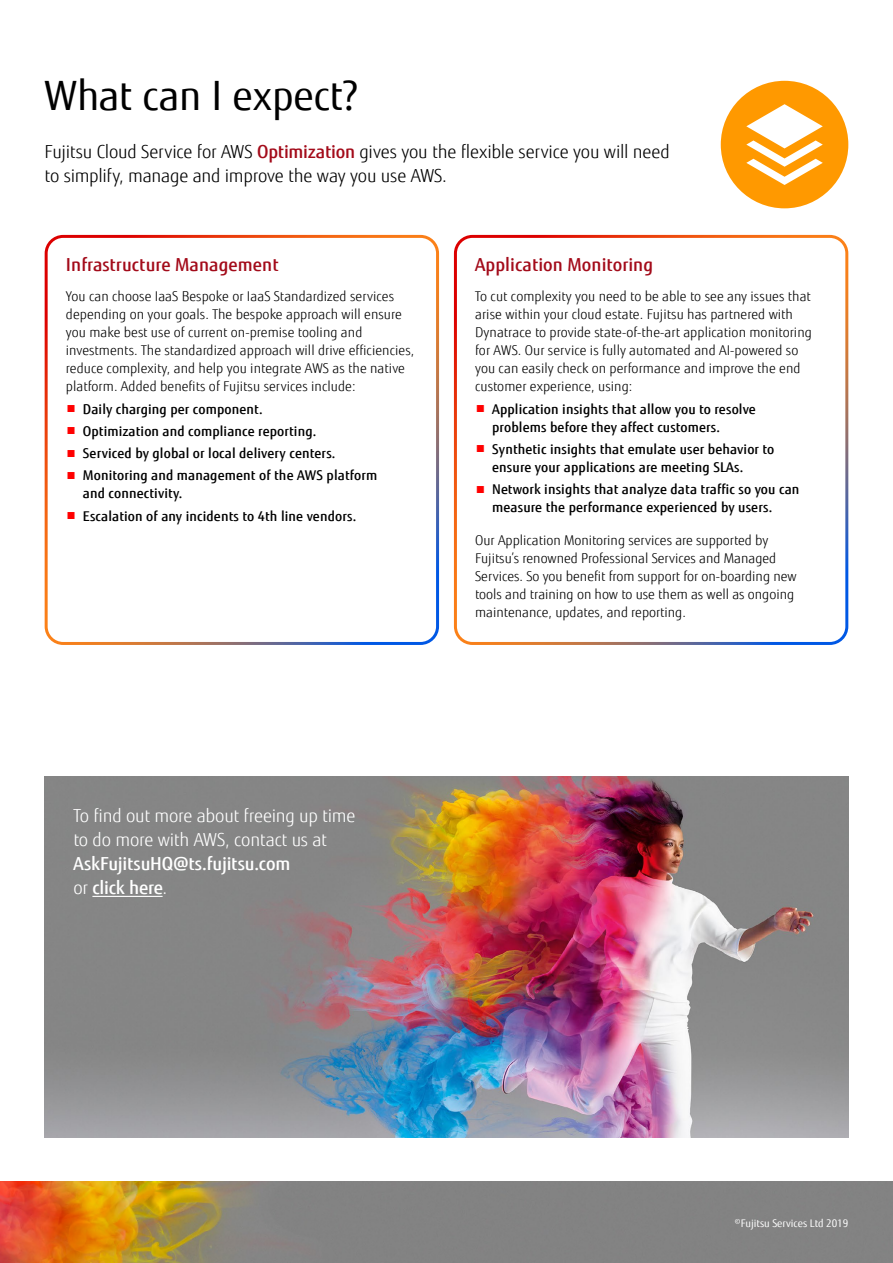
<style>
.page{position:relative;width:893px;height:1263px;background:#fff}
.page>*{position:absolute;margin:0;border:0;box-sizing:border-box;transform-origin:0 0}
.t1{font:40.5px "Fujitsu Sans";color:#000}
.t2{font:300 18px/24px "Fujitsu Sans";letter-spacing:-.01em;color:#000}
.IT_Future_subheads{font:300 18px/24px "Fujitsu Sans";letter-spacing:-.01em;color:#fff}
.t3{font:500 18px "Fujitsu Sans";letter-spacing:.005em;color:#a30b1a}
.Bullets_Numbered{font:300 13.5px/18px "Fujitsu Sans";letter-spacing:.005em;color:#000}
.t4{font:500 13.5px/18px "Fujitsu Sans";letter-spacing:.01em;color:#000}
.IT_Future_subheads-2{font:10.5px "Fujitsu Sans";color:#fff}
.s1{font-weight:500;color:#a30b1a}
.s2{font-weight:300;color:#f00}
.s3{font-weight:500}
</style>
<div class="page">
<div style="left:45px;top:235px;width:394px;height:410px;border:3px solid #fff;border-radius:17px"></div>
<div style="left:454px;top:235px;width:394px;height:410px;border:3px solid #fff;border-radius:17px"></div>
<div style="left:721px;top:81px;width:127px;height:127px;background:#f90;border-radius:50%"></div>
<svg style="left:746px;top:104px;width:77px;height:81px"></svg>
<img style="left:0;top:1182px;width:893px;height:81px">
<img style="left:44px;top:777px;width:804px;height:361px">
<hr style="left:92px;top:896px;width:71px;height:1px;background:#fff">
<p class="t1" style="left:45px;top:70px;width:315px">What can I expect?</p>
<p class="t2" style="left:45px;top:139px;width:627px">Fujitsu Cloud Service for AWS <span class="s1">Optimization</span> gives you the flexible service you will need to simplify, manage and improve the way you use AWS.</p>
<h2 class="t3" style="left:66px;top:253px;width:214px">Infrastructure Management</h2>
<p class="Bullets_Numbered" style="left:66px;top:288px;width:350px">You can choose IaaS Bespoke or IaaS Standardized services depending on your goals. The bespoke approach will ensure you make best use of current on-premise tooling and investments. The standardized approach will drive efficiencies, reduce complexity, and help you integrate AWS as the native platform. Added benefits of Fujitsu services include:</p>
<p class="t4" style="left:66px;top:400px;width:198px"><span class="s2">■</span> Daily charging per component.</p>
<p class="t4" style="left:66px;top:422px;width:252px"><span class="s2">■</span> Optimization and compliance reporting.</p>
<p class="t4" style="left:66px;top:444px;width:271px"><span class="s2">■</span> Serviced by global or local delivery centers.</p>
<p class="t4" style="left:83px;top:467px;width:296px;text-indent:-17px"><span class="s2">■</span> Monitoring and management of the AWS platform and connectivity.</p>
<p class="t4" style="left:66px;top:507px;width:292px"><span class="s2">■</span> Escalation of any incidents to 4th line vendors.</p>
<h2 class="t3" style="left:475px;top:253px;width:179px">Application Monitoring</h2>
<p class="Bullets_Numbered" style="left:475px;top:288px;width:338px">To cut complexity you need to be able to see any issues that arise within your cloud estate. Fujitsu has partnered with Dynatrace to provide state-of-the-art application monitoring for AWS. Our service is fully automated and AI-powered so you can easily check on performance and improve the end customer experience, using:</p>
<p class="t4" style="left:492px;top:400px;width:265px;text-indent:-17px"><span class="s2">■</span> Application insights that allow you to resolve problems before they affect customers.</p>
<p class="t4" style="left:492px;top:440px;width:284px;text-indent:-17px"><span class="s2">■</span> Synthetic insights that emulate user behavior to ensure your applications are meeting SLAs.</p>
<p class="t4" style="left:492px;top:480px;width:309px;text-indent:-17px"><span class="s2">■</span> Network insights that analyze data traffic so you can measure the performance experienced by users.</p>
<p class="Bullets_Numbered" style="left:475px;top:532px;width:323px">Our Application Monitoring services are supported by Fujitsu’s renowned Professional Services and Managed Services. So you benefit from support for on-boarding new tools and training on how to use them as well as ongoing maintenance, updates, and reporting.</p>
<p class="IT_Future_subheads" style="left:73px;top:804px;width:284px">To find out more about freeing up time to do more with AWS, contact us at<br><span class="s3">AskFujitsuHQ@ts.fujitsu.com<br></span>or <span class="s3">click here</span>.</p>
<p class="IT_Future_subheads-2" style="left:735px;top:1216px;width:115px">©Fujitsu Services Ltd 2019</p>
</div>
